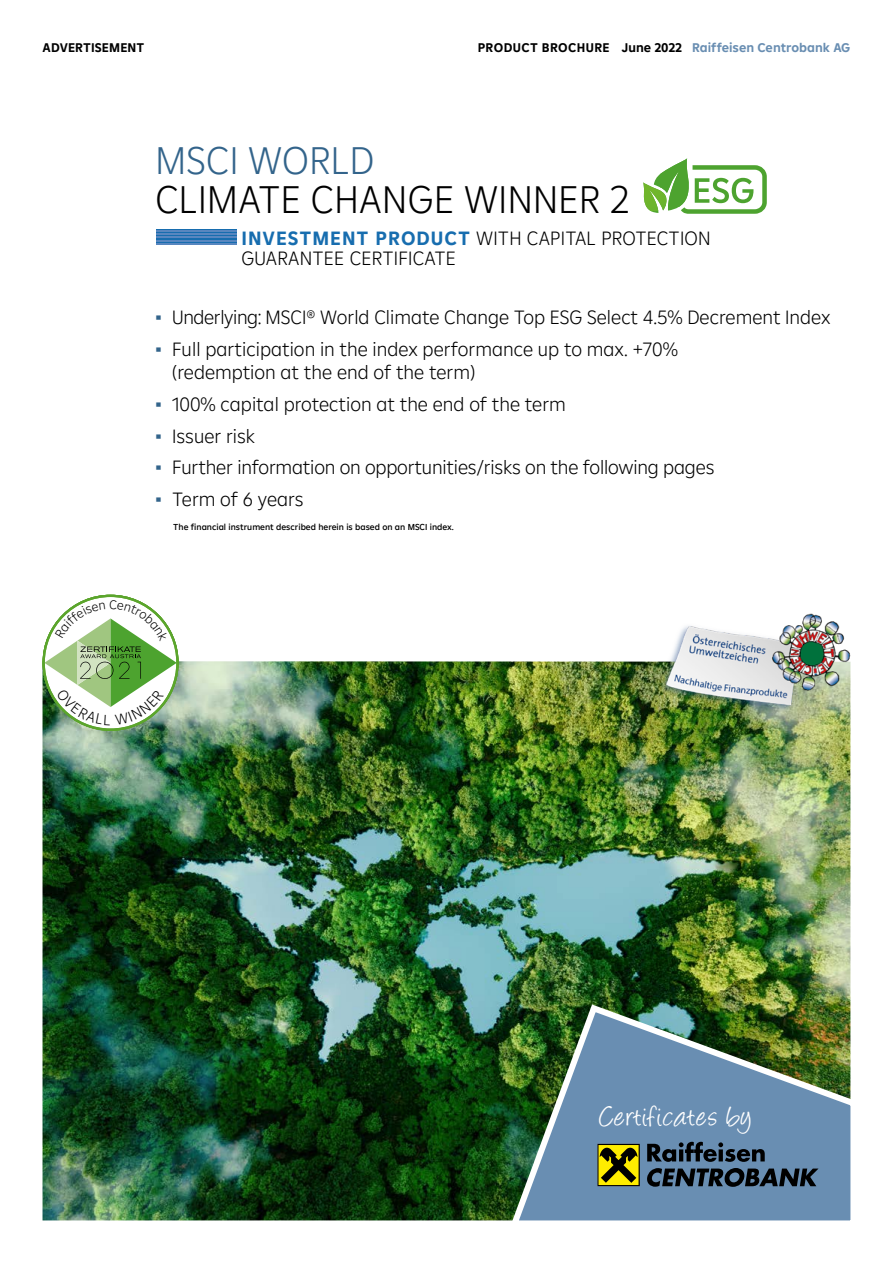
<style>
.page{position:relative;width:893px;height:1263px;background:#fff}
.page>*{position:absolute;margin:0;border:0;box-sizing:border-box;transform-origin:0 0}
.Title_Blue{font:300 39px "Amalia";letter-spacing:.01em;color:#000}
.Title_Blue-2{font:300 39px "Amalia";letter-spacing:.01em;color:#33648b}
.t1{font:33px "Angelina";letter-spacing:.035em;color:#fff}
.t2{font:300 19.5px/23.2px "Amalia";color:#000}
.Kopfzeile{font:700 12.75px "Amalia";color:#000}
.Disclaimer{font:500 8.85px "Amalia";color:#000}
.s1{color:#698eb2}
.s2{font-weight:700;color:#176daf}
.s3{font-family:"Trebuchet MS";font-weight:400;color:#33648b}
</style>
<div class="page">
<img style="left:43px;top:661px;width:807px;height:559px">
<img style="left:661px;top:613px;width:189px;height:100px">
<img style="left:506px;top:1001px;width:345px;height:220px">
<svg style="left:597px;top:1144px;width:43px;height:42px"></svg>
<div style="left:598px;top:1145px;width:41px;height:40px;background:#ffed00"></div>
<svg style="left:600px;top:1148px;width:37px;height:35px"></svg>
<svg style="left:647px;top:1142px;width:118px;height:20px;background:#384c5f"></svg>
<svg style="left:647px;top:1168px;width:171px;height:19px;background:#2f4050"></svg>
<div style="left:156px;top:230px;width:81px;height:15px;background:#176daf"></div>
<hr style="left:156px;top:233px;width:81px;height:2px;background:#5886bf">
<hr style="left:156px;top:230px;width:81px;height:2px;background:#5886bf">
<hr style="left:156px;top:243px;width:81px;height:2px;background:#5886bf">
<hr style="left:156px;top:236px;width:81px;height:2px;background:#5886bf">
<hr style="left:156px;top:240px;width:81px;height:2px;background:#5886bf">
<svg style="left:643px;top:158px;width:124px;height:56px"></svg>
<svg style="left:44px;top:600px;width:133px;height:125px"></svg>
<p class="Kopfzeile" style="left:43px;top:39px;width:103px">ADVERTISEMENT</p>
<p class="Kopfzeile" style="left:478px;top:39px;width:374px">PRODUCT BROCHURE June 2022 <span class="s1">Raiffeisen Centrobank AG</span></p>
<p class="Title_Blue-2" style="left:155px;top:135px;width:221px">MSCI WORLD</p>
<p class="Title_Blue" style="left:155px;top:174px;width:475px">CLIMATE CHANGE WINNER 2</p>
<p class="t2" style="left:241px;top:226px;width:471px"><span class="s2">INVESTMENT PRODUCT</span> WITH CAPITAL PROTECTION</p>
<p class="t2" style="left:241px;top:246px;width:216px">GUARANTEE CERTIFICATE</p>
<p class="t2" style="left:155px;top:305px;width:677px"><span class="s3">▪</span> Underlying: MSCI® World Climate Change Top ESG Select 4.5% Decrement Index</p>
<p class="t2" style="left:172px;top:337px;width:507px;text-indent:-17px"><span class="s3">▪</span> Full participation in the index performance up to max. +70% (redemption at the end of the term)</p>
<p class="t2" style="left:155px;top:392px;width:412px"><span class="s3">▪</span> 100% capital protection at the end of the term</p>
<p class="t2" style="left:155px;top:423px;width:101px"><span class="s3">▪</span> Issuer risk</p>
<p class="t2" style="left:155px;top:455px;width:561px"><span class="s3">▪</span> Further information on opportunities/risks on the following pages</p>
<p class="t2" style="left:155px;top:487px;width:150px"><span class="s3">▪</span> Term of 6 years</p>
<p class="Disclaimer" style="left:173px;top:521px;width:282px">The financial instrument described herein is based on an MSCI index.</p>
<p class="t1" style="left:600px;top:1103px;width:153px">Certificates by</p>
</div>
